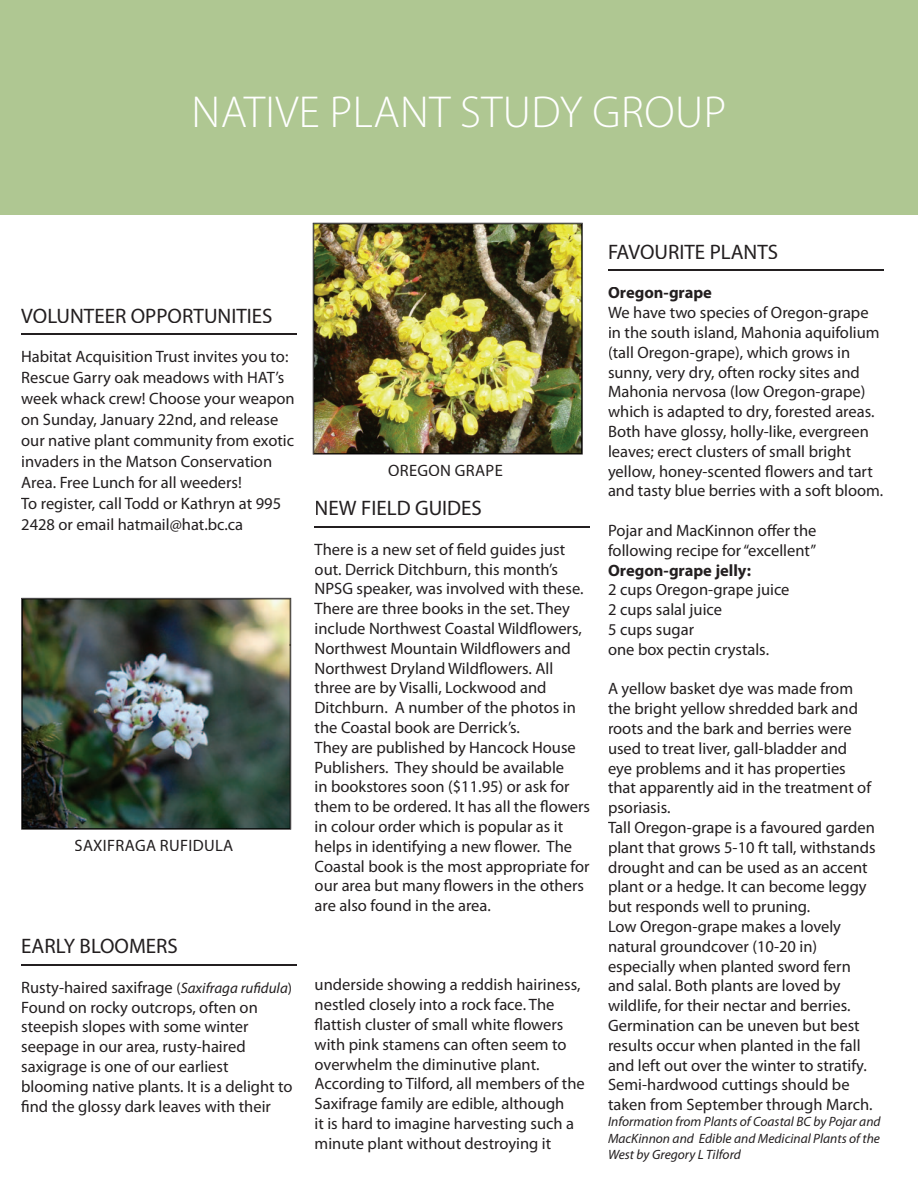
<style>
.page{position:relative;width:918px;height:1188px;background:#fff}
.page>*{position:absolute;margin:0;border:0;box-sizing:border-box;transform-origin:0 0}
.t1{font:300 45px "Myriad Pro";letter-spacing:.01em;color:#fff}
.t2{font:21px "Myriad Pro";color:#231f20}
.t3{font:16.5px/19.8px "Myriad Pro";color:#231f20}
.t4{font:700 16.5px "Myriad Pro";color:#231f20}
.t5{font:16.5px "Myriad Pro";letter-spacing:.02em;color:#231f20}
.t6{font:italic 13.5px/16.2px "Myriad Pro";color:#231f20;text-align:justify}
.s1{font-size:15px}
.s2{font-style:italic;font-size:15px}
</style>
<div class="page">
<div style="left:0;top:0;width:918px;height:214px;background:#afc792"></div>
<hr style="left:21px;top:333px;width:276px;height:2px;background:#231f20">
<hr style="left:21px;top:964px;width:276px;height:1px;background:#231f20">
<hr style="left:315px;top:526px;width:275px;height:1px;background:#231f20">
<hr style="left:608px;top:270px;width:275px;height:1px;background:#231f20">
<img style="left:21px;top:598px;width:270px;height:232px">
<img style="left:22px;top:599px;width:268px;height:46px">
<img style="left:22px;top:645px;width:54px;height:184px">
<img style="left:236px;top:645px;width:54px;height:184px">
<img style="left:75px;top:783px;width:162px;height:46px">
<img style="left:313px;top:224px;width:269px;height:230px">
<h1 class="t1" style="left:192px;top:88px;width:536px">NATIVE PLANT STUDY GROUP</h1>
<p class="t2" style="left:21px;top:304px;width:253px">VOLUNTEER OPPORTUNITIES</p>
<p class="t3" style="left:21px;top:346px;width:275px;line-height:21px">Habitat Acquisition Trust invites you to:<br>Rescue Garry oak meadows with HAT’s week whack crew! Choose your weapon on Sunday, January 22nd, and release our native plant community from exotic invaders in the Matson Conservation Area. Free Lunch for all weeders!<br>To register, call Todd or Kathryn at 995<br>2428 or email hatmail@hat.bc.ca</p>
<p class="t5" style="left:75px;top:836px;width:160px">SAXIFRAGA RUFIDULA</p>
<p class="t2" style="left:21px;top:935px;width:158px">EARLY BLOOMERS</p>
<p class="t3" style="left:21px;top:978px;width:273px">Rusty-haired saxifrage <span class="s1">(</span><span class="s2">Saxifraga rufidula</span><span class="s1">)<br></span>Found on rocky outcrops, often on steepish slopes with some winter seepage in our area, rusty-haired saxigrage is one of our earliest blooming native plants. It is a delight to find the glossy dark leaves with their</p>
<p class="t5" style="left:388px;top:461px;width:116px">OREGON GRAPE</p>
<p class="t2" style="left:315px;top:497px;width:169px">NEW FIELD GUIDES</p>
<p class="t3" style="left:315px;top:540px;width:277px">There is a new set of field guides just out. Derrick Ditchburn, this month’s NPSG speaker, was involved with these.<br>There are three books in the set. They include Northwest Coastal Wildflowers, Northwest Mountain Wildflowers and Northwest Dryland Wildflowers. All three are by Visalli, Lockwood and Ditchburn. A number of the photos in the Coastal book are Derrick’s.<br>They are published by Hancock House Publishers. They should be available<br>in bookstores soon ($11.95) or ask for them to be ordered. It has all the flowers in colour order which is popular as it helps in identifying a new flower. The Coastal book is the most appropriate for our area but many flowers in the others are also found in the area.</p>
<p class="t3" style="left:315px;top:975px;width:272px">underside showing a reddish hairiness, nestled closely into a rock face. The flattish cluster of small white flowers with pink stamens can often seem to overwhelm the diminutive plant.<br>According to Tilford, all members of the Saxifrage family are edible, although<br>it is hard to imagine harvesting such a minute plant without destroying it</p>
<p class="t2" style="left:608px;top:240px;width:172px">FAVOURITE PLANTS</p>
<p class="t4" style="left:608px;top:284px;width:105px">Oregon-grape</p>
<p class="t3" style="left:608px;top:303px;width:277px">We have two species of Oregon-grape in the south island, Mahonia aquifolium (tall Oregon-grape), which grows in sunny, very dry, often rocky sites and Mahonia nervosa (low Oregon-grape) which is adapted to dry, forested areas.<br>Both have glossy, holly-like, evergreen leaves; erect clusters of small bright yellow, honey-scented flowers and tart and tasty blue berries with a soft bloom.</p>
<p class="t3" style="left:608px;top:521px;width:210px">Pojar and MacKinnon offer the following recipe for “excellent”</p>
<p class="t4" style="left:608px;top:561px;width:144px">Oregon-grape jelly:</p>
<p class="t3" style="left:608px;top:580px;width:183px">2 cups Oregon-grape juice<br>2 cups salal juice<br>5 cups sugar<br>one box pectin crystals.</p>
<p class="t3" style="left:608px;top:679px;width:269px">A yellow basket dye was made from the bright yellow shredded bark and roots and the bark and berries were used to treat liver, gall-bladder and<br>eye problems and it has properties that apparently aid in the treatment of psoriasis.<br>Tall Oregon-grape is a favoured garden plant that grows 5-10 ft tall, withstands drought and can be used as an accent plant or a hedge. It can become leggy but responds well to pruning.<br>Low Oregon-grape makes a lovely natural groundcover (10-20 in) especially when planted sword fern and salal. Both plants are loved by wildlife, for their nectar and berries.<br>Germination can be uneven but best results occur when planted in the fall and left out over the winter to stratify.<br>Semi-hardwood cuttings should be taken from September through March.</p>
<p class="t6" style="left:608px;top:1114px;width:274px">Information from Plants of Coastal BC by Pojar and MacKinnon and Edible and Medicinal Plants of the West by Gregory L Tilford</p>
</div>
